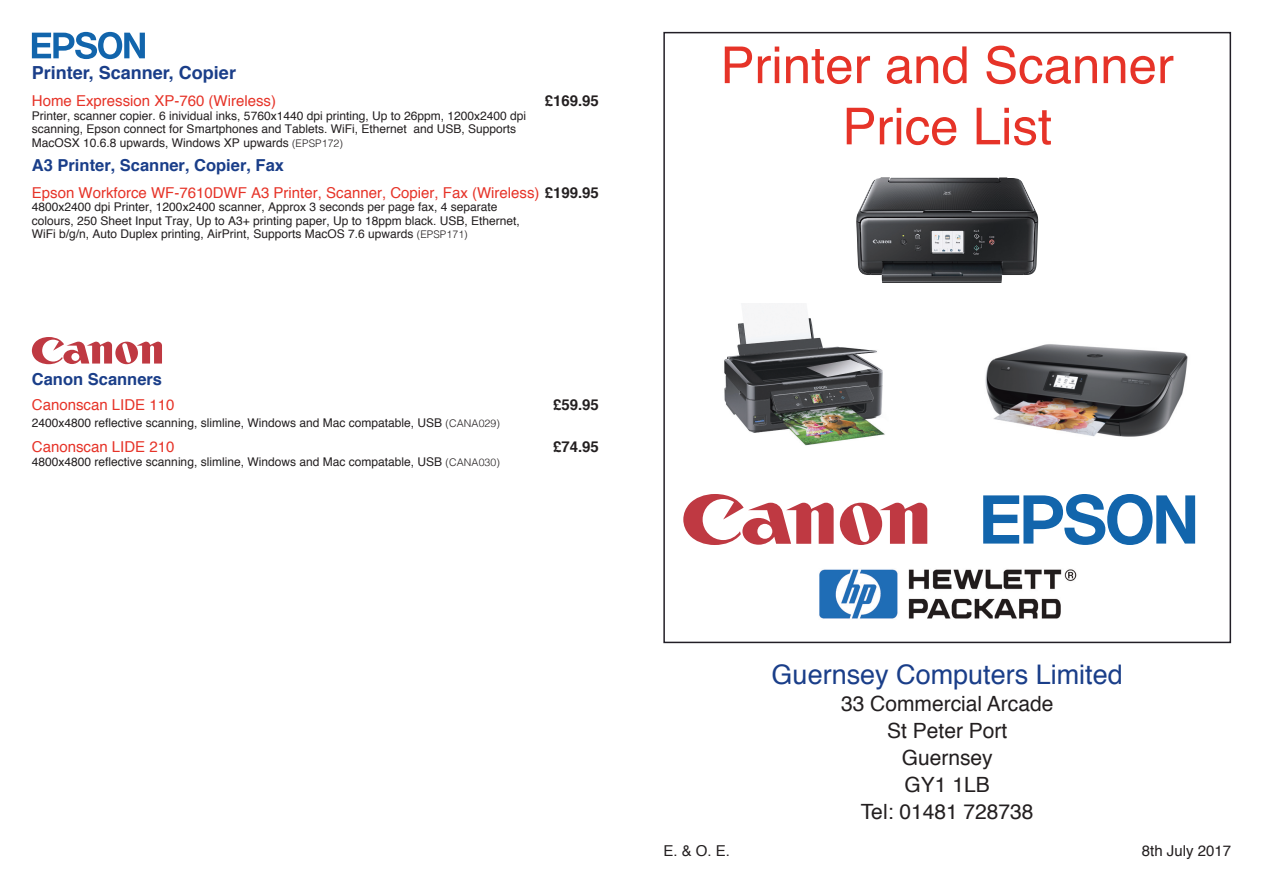
<style>
.page{position:relative;width:1263px;height:893px;background:#fff}
.page>*{position:absolute;margin:0;border:0;box-sizing:border-box;transform-origin:0 0}
.t1{font:51px/61.2px "Helvetica";color:#e63328;text-align:center}
.t2{font:27px "Helvetica";color:#1a3e89}
.t3{font:21px/27px "Helvetica";color:#231f20;text-align:center}
.t4{font:700 18px "Helvetica";color:#1a3e89}
.t5{font:700 16.5px "Helvetica";color:#1a3e89}
.t6{font:15px "Helvetica";color:#e63328}
.t7{font:700 15px "Helvetica";color:#231f20}
.t8{font:15px "Helvetica";color:#231f20}
.t9{font:12px/13.5px "Helvetica";color:#231f20}
.s1{font-weight:300;font-size:10.5px}
.s2{font-weight:700;color:#231f20}
</style>
<div class="page">
<svg style="left:32px;top:32px;width:113px;height:27px"></svg>
<svg style="left:32px;top:337px;width:130px;height:27px"></svg>
<div style="left:663px;top:32px;width:568px;height:611px;border:2px solid #211e26"></div>
<img style="left:724px;top:303px;width:161px;height:143px">
<img style="left:985px;top:344px;width:203px;height:93px">
<img style="left:856px;top:177px;width:182px;height:106px">
<svg style="left:683px;top:494px;width:151px;height:51px"></svg>
<svg style="left:840px;top:503px;width:87px;height:42px"></svg>
<svg style="left:983px;top:494px;width:212px;height:51px"></svg>
<img style="left:819px;top:569px;width:258px;height:50px">
<h3 class="t4" style="left:32px;top:59px;width:206px">Printer, Scanner, Copier</h3>
<p class="t6" style="left:32px;top:90px;width:246px">Home Expression XP-760 (Wireless)</p>
<p class="t7" style="left:545px;top:89px;width:56px">£169.95</p>
<p class="t9" style="left:32px;top:109px;width:496px">Printer, scanner copier. 6 inividual inks, 5760x1440 dpi printing, Up to 26ppm, 1200x2400 dpi scanning, Epson connect for Smartphones and Tablets. WiFi, Ethernet and USB, Supports<br>MacOSX 10.6.8 upwards, Windows XP upwards <span class="s1">(EPSP172)</span></p>
<h3 class="t5" style="left:32px;top:152px;width:254px">A3 Printer, Scanner, Copier, Fax</h3>
<p class="t6" style="left:32px;top:181px;width:568px">Epson Workforce WF-7610DWF A3 Printer, Scanner, Copier, Fax (Wireless) <span class="s2">£199.95</span></p>
<p class="t9" style="left:32px;top:201px;width:489px">4800x2400 dpi Printer, 1200x2400 scanner, Approx 3 seconds per page fax, 4 separate colours, 250 Sheet Input Tray, Up to A3+ printing paper, Up to 18ppm black. USB, Ethernet,<br>WiFi b/g/n, Auto Duplex printing, AirPrint, Supports MacOS 7.6 upwards <span class="s1">(EPSP171)</span></p>
<h3 class="t5" style="left:32px;top:365px;width:132px">Canon Scanners</h3>
<p class="t6" style="left:32px;top:393px;width:144px">Canonscan LIDE 110</p>
<p class="t7" style="left:553px;top:393px;width:47px">£59.95</p>
<p class="t9" style="left:32px;top:416px;width:470px">2400x4800 reflective scanning, slimline, Windows and Mac compatable, USB <span class="s1">(CANA029)</span></p>
<p class="t6" style="left:32px;top:435px;width:144px">Canonscan LIDE 210</p>
<p class="t7" style="left:553px;top:435px;width:47px">£74.95</p>
<p class="t9" style="left:32px;top:455px;width:470px">4800x4800 reflective scanning, slimline, Windows and Mac compatable, USB <span class="s1">(CANA030)</span></p>
<h1 class="t1" style="left:720px;top:36px;width:455px">Printer and Scanner<br>Price List</h1>
<h2 class="t2" style="left:772px;top:654px;width:353px">Guernsey Computers Limited</h2>
<h3 class="t3" style="left:841px;top:691px;width:214px">33 Commercial Arcade<br>St Peter Port<br>Guernsey<br>GY1 1LB<br>Tel: 01481 728738</h3>
<p class="t8" style="left:663px;top:839px;width:68px">E. &amp; O. E.</p>
<p class="t8" style="left:1142px;top:839px;width:91px">8th July 2017</p>
</div>
